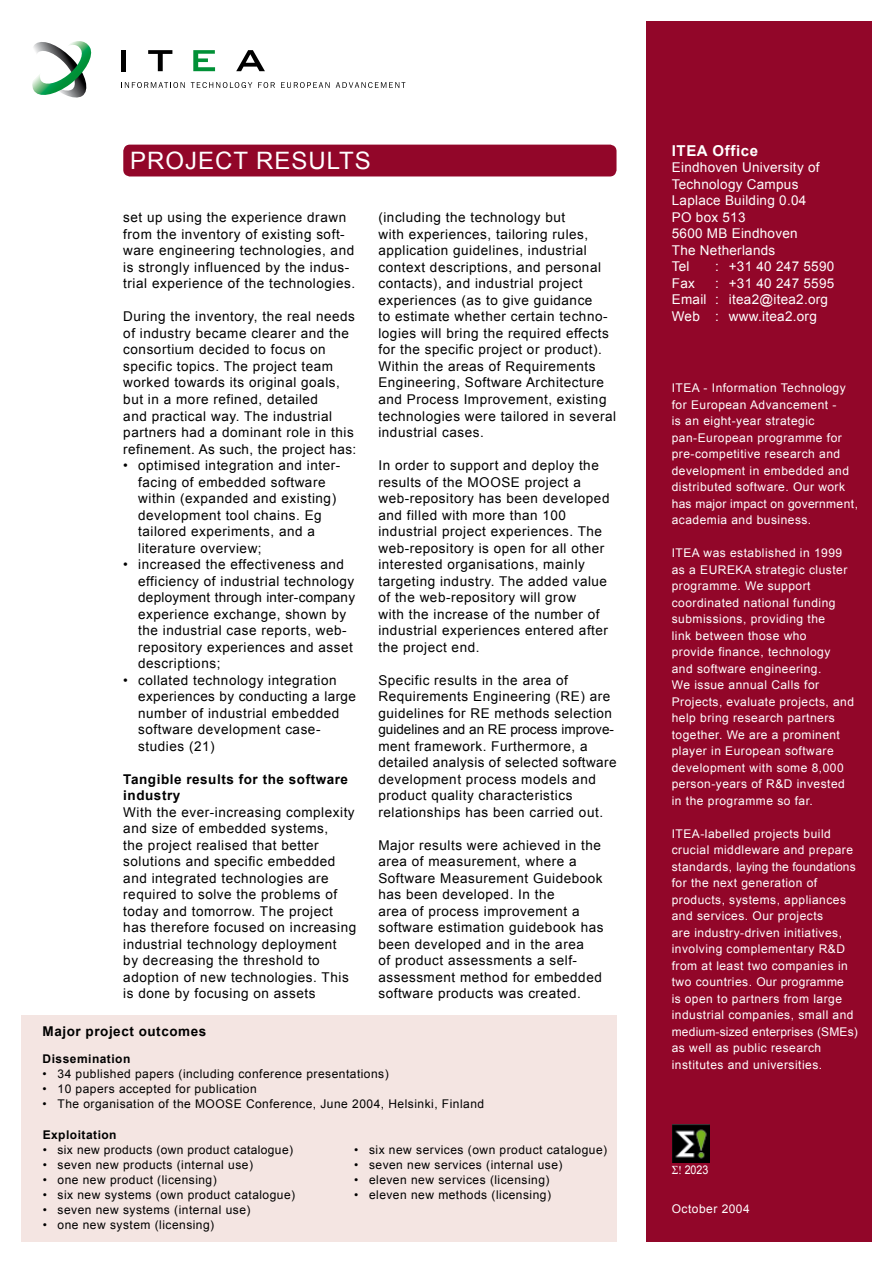
<style>
.page{position:relative;width:893px;height:1263px;background:#fff}
.page>*{position:absolute;margin:0;border:0;box-sizing:border-box;transform-origin:0 0}
.t1{font:24px "Arial";letter-spacing:.04em;color:#fff}
.t2{font:700 15px "Arial";letter-spacing:.04em;color:#fff}
.t3{font:13.5px/16.5px "Arial";letter-spacing:.04em;color:#000}
.t4{font:13.5px/16.5px "Arial";letter-spacing:.02em;color:#fff}
.t5{font:700 13.5px/16.5px "Arial";letter-spacing:.04em;color:#000}
.t6{font:12px/16.5px "Arial";letter-spacing:.04em;color:#fff}
.t7{font:12px "Arial";letter-spacing:.04em;color:#000}
.t8{font:700 12px "Arial";letter-spacing:.04em;color:#000}
.t9{font:12px "Arial";letter-spacing:.04em;color:#fff;scale:.89 1}
</style>
<div class="page">
<div style="left:646px;top:21px;width:226px;height:1221px;background:#920629"></div>
<div style="left:123px;top:145px;width:493px;height:31px;background:#920629;border-radius:7px"></div>
<svg style="left:121px;top:82px;width:64px;height:6px"></svg>
<svg style="left:191px;top:82px;width:61px;height:6px"></svg>
<svg style="left:258px;top:82px;width:17px;height:6px"></svg>
<svg style="left:281px;top:82px;width:49px;height:6px"></svg>
<svg style="left:336px;top:82px;width:69px;height:6px"></svg>
<div style="left:121px;top:50px;width:5px;height:21px;background:#000"></div>
<svg style="left:148px;top:50px;width:24px;height:21px"></svg>
<svg style="left:236px;top:50px;width:29px;height:21px"></svg>
<svg style="left:193px;top:50px;width:22px;height:21px"></svg>
<svg style="left:32px;top:41px;width:59px;height:57px"></svg>
<img style="left:672px;top:1124px;width:37px;height:39px">
<div style="left:21px;top:1015px;width:595px;height:227px;background:#f4e5e2"></div>
<h1 class="t1" style="left:130px;top:145px;width:242px">PROJECT RESULTS</h1>
<p class="t3" style="left:123px;top:210px;width:233px">set up using the experience drawn from the inventory of existing soft&shy;ware engineering technologies, and is strongly influenced by the indus&shy;trial experience of the technologies.</p>
<p class="t3" style="left:123px;top:309px;width:234px">During the inventory, the real needs of industry became clearer and the consortium decided to focus on specific topics. The project team worked towards its original goals, but in a more refined, detailed<br>and practical way. The industrial partners had a dominant role in this refinement. As such, the project has:</p>
<p class="t3" style="left:138px;top:457px;width:204px;text-indent:-15px">• optimised integration and inter&shy;facing of embedded software within (expanded and existing) development tool chains. Eg tailored experiments, and a literature overview;</p>
<p class="t3" style="left:138px;top:556px;width:218px;text-indent:-15px">• increased the effectiveness and efficiency of industrial technology deployment through inter-company experience exchange, shown by the industrial case reports, web&shy;repository experiences and asset descriptions;</p>
<p class="t3" style="left:138px;top:672px;width:219px;text-indent:-15px">• collated technology integration experiences by conducting a large number of industrial embedded software development case&shy;studies (21)</p>
<p class="t5" style="left:123px;top:771px;width:226px">Tangible results for the software industry</p>
<p class="t3" style="left:123px;top:804px;width:234px">With the ever-increasing complexity and size of embedded systems,<br>the project realised that better solutions and specific embedded and integrated technologies are required to solve the problems of today and tomorrow. The project has therefore focused on increasing industrial technology deployment<br>by decreasing the threshold to adoption of new technologies. This is done by focusing on assets</p>
<p class="t3" style="left:378px;top:210px;width:239px">(including the technology but<br>with experiences, tailoring rules, application guidelines, industrial context descriptions, and personal contacts), and industrial project experiences (as to give guidance<br>to estimate whether certain techno&shy;logies will bring the required effects for the specific project or product).<br>Within the areas of Requirements Engineering, Software Architecture and Process Improvement, existing technologies were tailored in several industrial cases.</p>
<p class="t3" style="left:378px;top:457px;width:233px">In order to support and deploy the results of the MOOSE project a web-repository has been developed and filled with more than 100 industrial project experiences. The web-repository is open for all other interested organisations, mainly targeting industry. The added value of the web-repository will grow<br>with the increase of the number of industrial experiences entered after the project end.</p>
<p class="t3" style="left:378px;top:672px;width:240px">Specific results in the area of Requirements Engineering (RE) are guidelines for RE methods selection guidelines and an RE process improve&shy;ment framework. Furthermore, a detailed analysis of selected software development process models and product quality characteristics relationships has been carried out.</p>
<p class="t3" style="left:378px;top:837px;width:227px">Major results were achieved in the area of measurement, where a<br>Software Measurement Guidebook has been developed. In the<br>area of process improvement a software estimation guidebook has been developed and in the area<br>of product assessments a self&shy;assessment method for embedded software products was created.</p>
<p class="t5" style="left:43px;top:1023px;width:165px">Major project outcomes</p>
<p class="t8" style="left:43px;top:1051px;width:89px">Dissemination</p>
<p class="t7" style="left:43px;top:1066px;width:348px">• 34 published papers (including conference presentations)</p>
<p class="t7" style="left:43px;top:1081px;width:216px">• 10 papers accepted for publication</p>
<p class="t7" style="left:43px;top:1096px;width:443px">• The organisation of the MOOSE Conference, June 2004, Helsinki, Finland</p>
<p class="t8" style="left:43px;top:1127px;width:75px">Exploitation</p>
<p class="t7" style="left:43px;top:1142px;width:252px">• six new products (own product catalogue)</p>
<p class="t7" style="left:43px;top:1157px;width:212px">• seven new products (internal use)</p>
<p class="t7" style="left:43px;top:1172px;width:176px">• one new product (licensing)</p>
<p class="t7" style="left:43px;top:1187px;width:254px">• six new systems (own product catalogue)</p>
<p class="t7" style="left:43px;top:1202px;width:209px">• seven new systems (internal use)</p>
<p class="t7" style="left:43px;top:1217px;width:173px">• one new system (licensing)</p>
<p class="t7" style="left:354px;top:1141px;width:255px">• six new services (own product catalogue)</p>
<p class="t7" style="left:354px;top:1156px;width:210px">• seven new services (internal use)</p>
<p class="t7" style="left:354px;top:1171px;width:197px">• eleven new services (licensing)</p>
<p class="t7" style="left:354px;top:1186px;width:198px">• eleven new methods (licensing)</p>
<p class="t2" style="left:672px;top:141px;width:88px">ITEA Office</p>
<p class="t4" style="left:672px;top:159px;width:149px">Eindhoven University of<br>Technology Campus<br>Laplace Building 0.04<br>PO box 513<br>5600 MB Eindhoven<br>The Netherlands<br>Tel</p>
<p class="t4" style="left:715px;top:258px;width:120px">: +31 40 247 5590</p>
<p class="t4" style="left:672px;top:275px;width:164px;text-indent:43px">: +31 40 247 5595<br>Email : itea2@itea2.org<br>Web : www.itea2.org</p>
<p class="t4" style="left:672px;top:275px;width:25px">Fax</p>
<p class="t6" style="left:672px;top:380px;width:188px">ITEA - Information Technology for European Advancement -<br>is an eight-year strategic pan-European programme for pre-competitive research and development in embedded and distributed software. Our work has major impact on government, academia and business.</p>
<p class="t6" style="left:672px;top:545px;width:184px">ITEA was established in 1999 as a EUREKA strategic cluster programme. We support coordinated national funding submissions, providing the<br>link between those who<br>provide finance, technology and software engineering.<br>We issue annual Calls for<br>Projects, evaluate projects, and help bring research partners together. We are a prominent player in European software development with some 8,000 person-years of R&amp;D invested in the programme so far.</p>
<p class="t6" style="left:672px;top:825px;width:188px">ITEA-labelled projects build crucial middleware and prepare standards, laying the foundations for the next generation of products, systems, appliances and services. Our projects<br>are industry-driven initiatives, involving complementary R&amp;D from at least two companies in two countries. Our programme<br>is open to partners from large industrial companies, small and medium-sized enterprises (SMEs) as well as public research institutes and universities.</p>
<p class="t9" style="left:685px;top:1161px;width:28px">2023</p>
<p class="t6" style="left:672px;top:1200px;width:79px">October 2004</p>
</div>
